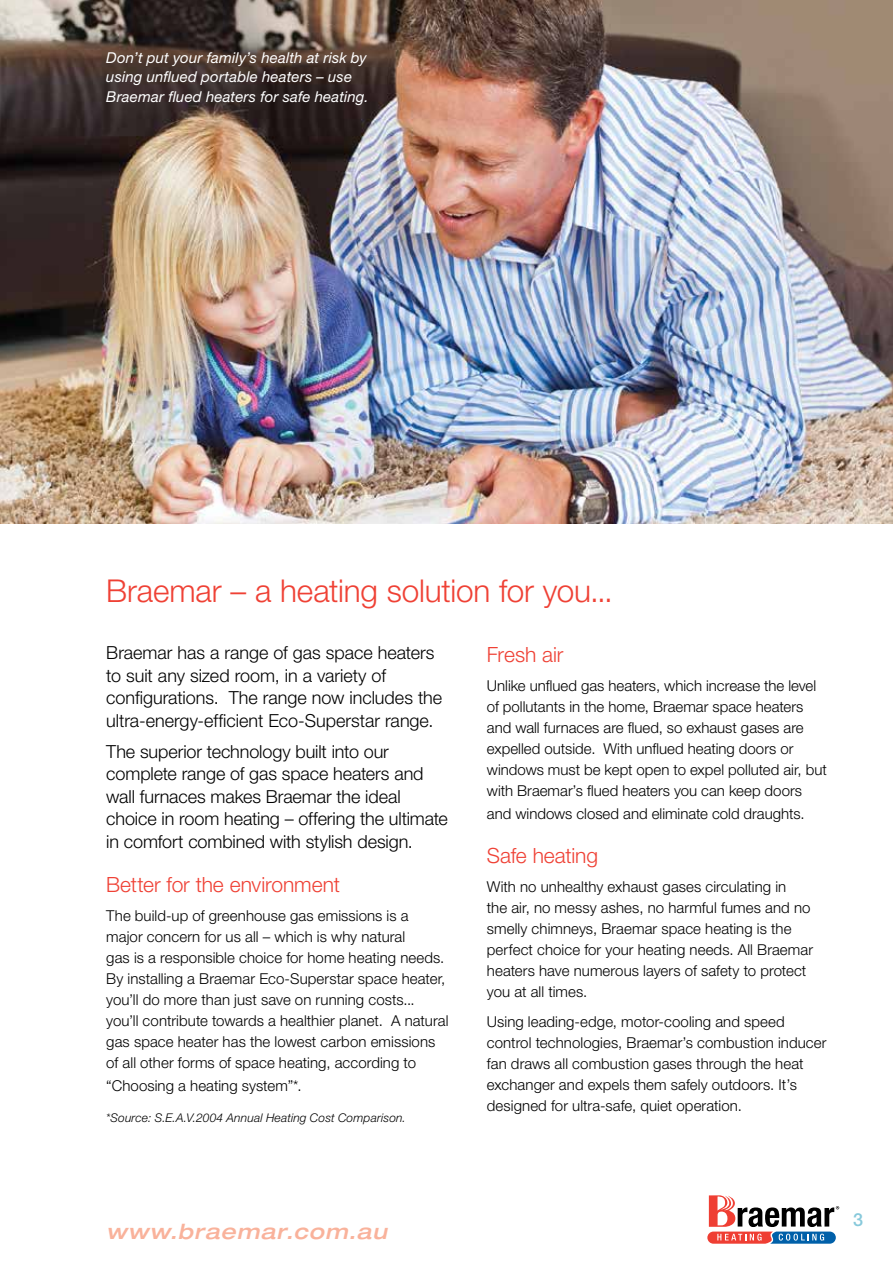
<style>
.page{position:relative;width:893px;height:1263px;background:#fff}
.page>*{position:absolute;margin:0;border:0;box-sizing:border-box;transform-origin:0 0}
.t1{font:300 31.5px "Helvetica Neue LT Std";letter-spacing:-.005em;color:#ef4135}
.t2{font:300 21px "Helvetica Neue LT Std";letter-spacing:-.005em;color:#ef4135}
.t3{font:italic 500 expanded 21px "Helvetica Neue LT Std";letter-spacing:.05em;color:#f9b29b}
.t4{font:300 18px/22.5px "Helvetica Neue LT Std";letter-spacing:-.005em;color:#000}
.t5{font:500 18px "Helvetica Neue LT Std";color:#87c9db}
.t6{font:300 15px/21px "Helvetica Neue LT Std";letter-spacing:.005em;color:#000}
.t7{font:italic 15px/19.5px "Helvetica Neue LT Std";letter-spacing:.01em;color:#fff}
.t8{font:italic 300 12px "Helvetica Neue LT Std";letter-spacing:.01em;color:#000}
</style>
<div class="page">
<svg style="left:707px;top:1195px;width:132px;height:49px"></svg>
<img style="left:0;top:0;width:893px;height:523px">
<p class="t7" style="left:106px;top:47px;width:264px">Don’t put your family’s health at risk by using unflued portable heaters – use<br>Braemar flued heaters for safe heating.</p>
<h1 class="t1" style="left:106px;top:571px;width:508px">Braemar – a heating solution for you...</h1>
<p class="t4" style="left:106px;top:641px;width:337px">Braemar has a range of gas space heaters to suit any sized room, in a variety of configurations. The range now includes the ultra-energy-efficient Eco-Superstar range.</p>
<p class="t4" style="left:106px;top:740px;width:343px">The superior technology built into our complete range of gas space heaters and wall furnaces makes Braemar the ideal choice in room heating – offering the ultimate in comfort combined with stylish design.</p>
<h2 class="t2" style="left:106px;top:871px;width:235px">Better for the environment</h2>
<p class="t6" style="left:106px;top:905px;width:344px">The build-up of greenhouse gas emissions is a major concern for us all – which is why natural<br>gas is a responsible choice for home heating needs.<br>By installing a Braemar Eco-Superstar space heater, you’ll do more than just save on running costs... you’ll contribute towards a healthier planet. A natural gas space heater has the lowest carbon emissions of all other forms of space heating, according to</p>
<p class="t6" style="left:106px;top:1075px;width:197px">“Choosing a heating system”*.</p>
<p class="t8" style="left:106px;top:1110px;width:301px">*Source: S.E.A.V.2004 Annual Heating Cost Comparison.</p>
<h2 class="t2" style="left:487px;top:641px;width:78px">Fresh air</h2>
<p class="t6" style="left:487px;top:675px;width:341px">Unlike unflued gas heaters, which increase the level of pollutants in the home, Braemar space heaters and wall furnaces are flued, so exhaust gases are expelled outside. With unflued heating doors or windows must be kept open to expel polluted air, but with Braemar’s flued heaters you can keep doors</p>
<p class="t6" style="left:487px;top:802px;width:319px">and windows closed and eliminate cold draughts.</p>
<h2 class="t2" style="left:487px;top:842px;width:113px">Safe heating</h2>
<p class="t6" style="left:487px;top:876px;width:328px">With no unhealthy exhaust gases circulating in<br>the air, no messy ashes, no harmful fumes and no smelly chimneys, Braemar space heating is the perfect choice for your heating needs. All Braemar heaters have numerous layers of safety to protect you at all times.</p>
<p class="t6" style="left:487px;top:1010px;width:341px">Using leading-edge, motor-cooling and speed control technologies, Braemar’s combustion inducer fan draws all combustion gases through the heat exchanger and expels them safely outdoors. It’s designed for ultra-safe, quiet operation.</p>
<h2 class="t3" style="left:106px;top:1218px;width:282px">www.braemar.com.au</h2>
<p class="t5" style="left:853px;top:1209px;width:12px">3</p>
</div>
